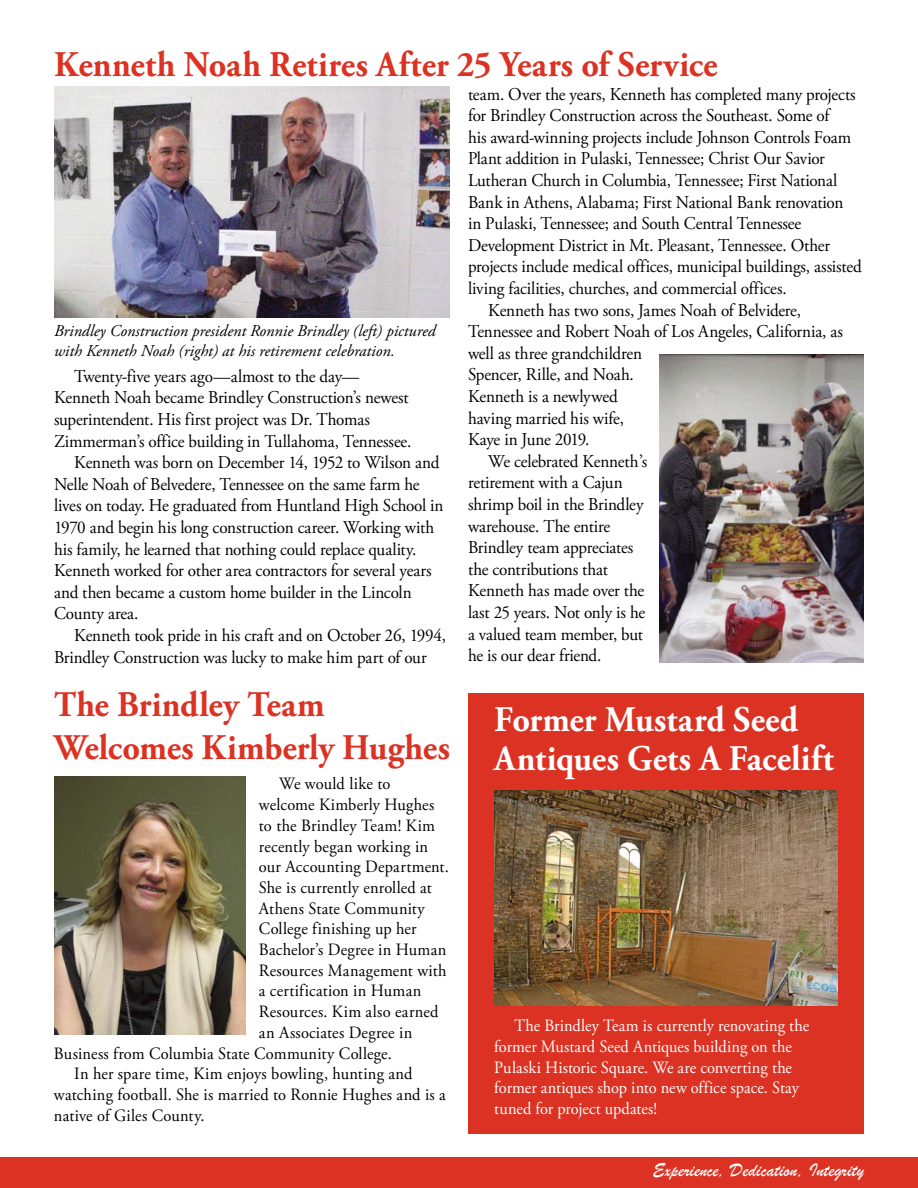
<style>
.page{position:relative;width:918px;height:1188px;background:#fff}
.page>*{position:absolute;margin:0;border:0;box-sizing:border-box;transform-origin:0 0}
.t1{font:700 36px/43.5px "Adobe Garamond Pro";letter-spacing:.005em;color:#db3223;scale:.95 1}
.t2{font:700 36px/39px "Adobe Garamond Pro";letter-spacing:.005em;color:#fff;scale:.95 1}
.t3{font:19.5px "Brush Script";color:#fff}
.t4{font:18px "Adobe Garamond Pro";letter-spacing:-.01em;color:#000;scale:.95 1}
.t5{font:17.25px "Adobe Garamond Pro";letter-spacing:.015em;color:#000;scale:.95 1}
.t6{font:17.25px/20.7px "Adobe Garamond Pro";color:#fff;scale:.95 1}
.t7{font:italic 16.5px/19.8px "Adobe Garamond Pro";color:#000}
</style>
<div class="page">
<div style="left:0;top:1157px;width:918px;height:31px;background:#db3223"></div>
<div style="left:468px;top:694px;width:396px;height:440px;background:#db3223"></div>
<img style="left:54px;top:777px;width:191px;height:258px">
<img style="left:494px;top:790px;width:344px;height:216px">
<img style="left:54px;top:87px;width:396px;height:231px">
<img style="left:660px;top:354px;width:204px;height:309px">
<h1 class="t1" style="left:54px;top:43px;width:700px">Kenneth Noah Retires After 25 Years of Service</h1>
<p class="t7" style="left:54px;top:321px;width:383px">Brindley Construction president Ronnie Brindley (left) pictured with Kenneth Noah (right) at his retirement celebration.</p>
<p class="t4" style="left:74px;top:365px;width:302px">Twenty-five years ago—almost to the day—</p>
<p class="t4" style="left:54px;top:387px;width:375px">Kenneth Noah became Brindley Construction’s newest</p>
<p class="t4" style="left:54px;top:408px;width:334px">superintendent. His first project was Dr. Thomas</p>
<p class="t4" style="left:54px;top:430px;width:378px">Zimmerman’s office building in Tullahoma, Tennessee.</p>
<p class="t4" style="left:74px;top:452px;width:386px">Kenneth was born on December 14, 1952 to Wilson and</p>
<p class="t4" style="left:54px;top:473px;width:386px">Nelle Noah of Belvedere, Tennessee on the same farm he</p>
<p class="t4" style="left:54px;top:495px;width:412px">lives on today. He graduated from Huntland High School in</p>
<p class="t4" style="left:54px;top:516px;width:402px">1970 and begin his long construction career. Working with</p>
<p class="t4" style="left:54px;top:538px;width:383px">his family, he learned that nothing could replace quality.</p>
<p class="t4" style="left:54px;top:560px;width:399px">Kenneth worked for other area contractors for several years</p>
<p class="t4" style="left:54px;top:581px;width:378px">and then became a custom home builder in the Lincoln</p>
<p class="t4" style="left:54px;top:603px;width:90px">County area.</p>
<p class="t4" style="left:74px;top:624px;width:393px">Kenneth took pride in his craft and on October 26, 1994,</p>
<p class="t4" style="left:54px;top:646px;width:394px">Brindley Construction was lucky to make him part of our</p>
<h1 class="t1" style="left:54px;top:683px;width:418px">The Brindley Team<br>Welcomes Kimberly Hughes</h1>
<p class="t5" style="left:279px;top:774px;width:118px">We would like to</p>
<p class="t5" style="left:259px;top:794px;width:186px">welcome Kimberly Hughes</p>
<p class="t5" style="left:259px;top:815px;width:187px">to the Brindley Team! Kim</p>
<p class="t5" style="left:259px;top:836px;width:180px">recently began working in</p>
<p class="t5" style="left:259px;top:856px;width:202px">our Accounting Department.</p>
<p class="t5" style="left:259px;top:877px;width:184px">She is currently enrolled at</p>
<p class="t5" style="left:259px;top:898px;width:176px">Athens State Community</p>
<p class="t5" style="left:259px;top:919px;width:167px">College finishing up her</p>
<p class="t5" style="left:259px;top:939px;width:199px">Bachelor’s Degree in Human</p>
<p class="t5" style="left:259px;top:960px;width:199px">Resources Management with</p>
<p class="t5" style="left:259px;top:981px;width:173px">a certification in Human</p>
<p class="t5" style="left:259px;top:1001px;width:190px">Resources. Kim also earned</p>
<p class="t5" style="left:259px;top:1022px;width:163px">an Associates Degree in</p>
<p class="t5" style="left:54px;top:1043px;width:357px">Business from Columbia State Community College.</p>
<p class="t5" style="left:74px;top:1063px;width:358px">In her spare time, Kim enjoys bowling, hunting and</p>
<p class="t5" style="left:54px;top:1084px;width:414px">watching football. She is married to Ronnie Hughes and is a</p>
<p class="t5" style="left:54px;top:1105px;width:160px">native of Giles County.</p>
<p class="t4" style="left:468px;top:83px;width:410px">team. Over the years, Kenneth has completed many projects</p>
<p class="t4" style="left:468px;top:105px;width:382px">for Brindley Construction across the Southeast. Some of</p>
<p class="t4" style="left:468px;top:126px;width:405px">his award-winning projects include Johnson Controls Foam</p>
<p class="t4" style="left:468px;top:148px;width:377px">Plant addition in Pulaski, Tennessee; Christ Our Savior</p>
<p class="t4" style="left:468px;top:169px;width:390px">Lutheran Church in Columbia, Tennessee; First National</p>
<p class="t4" style="left:468px;top:191px;width:397px">Bank in Athens, Alabama; First National Bank renovation</p>
<p class="t4" style="left:468px;top:213px;width:352px">in Pulaski, Tennessee; and South Central Tennessee</p>
<p class="t4" style="left:468px;top:234px;width:383px">Development District in Mt. Pleasant, Tennessee. Other</p>
<p class="t4" style="left:468px;top:256px;width:416px">projects include medical offices, municipal buildings, assisted</p>
<p class="t4" style="left:468px;top:277px;width:337px">living facilities, churches, and commercial offices.</p>
<p class="t4" style="left:488px;top:299px;width:331px">Kenneth has two sons, James Noah of Belvidere,</p>
<p class="t4" style="left:468px;top:321px;width:396px">Tennessee and Robert Noah of Los Angeles, California, as</p>
<p class="t4" style="left:468px;top:342px;width:185px">well as three grandchildren</p>
<p class="t4" style="left:468px;top:364px;width:176px">Spencer, Rille, and Noah.</p>
<p class="t4" style="left:468px;top:385px;width:159px">Kenneth is a newlywed</p>
<p class="t4" style="left:468px;top:407px;width:166px">having married his wife,</p>
<p class="t4" style="left:468px;top:429px;width:129px">Kaye in June 2019.</p>
<p class="t4" style="left:488px;top:450px;width:169px">We celebrated Kenneth’s</p>
<p class="t4" style="left:468px;top:472px;width:164px">retirement with a Cajun</p>
<p class="t4" style="left:468px;top:493px;width:186px">shrimp boil in the Brindley</p>
<p class="t4" style="left:468px;top:515px;width:151px">warehouse. The entire</p>
<p class="t4" style="left:468px;top:537px;width:176px">Brindley team appreciates</p>
<p class="t4" style="left:468px;top:558px;width:149px">the contributions that</p>
<p class="t4" style="left:468px;top:580px;width:187px">Kenneth has made over the</p>
<p class="t4" style="left:468px;top:601px;width:188px">last 25 years. Not only is he</p>
<p class="t4" style="left:468px;top:623px;width:186px">a valued team member, but</p>
<p class="t4" style="left:468px;top:645px;width:142px">he is our dear friend.</p>
<h1 class="t2" style="left:494px;top:700px;width:359px">Former Mustard Seed<br>Antiques Gets A Facelift</h1>
<p class="t6" style="left:494px;top:1016px;width:333px;text-indent:20px">The Brindley Team is currently renovating the former Mustard Seed Antiques building on the Pulaski Historic Square. We are converting the former antiques shop into new office space. Stay tuned for project updates!</p>
<p class="t3" style="left:653px;top:1157px;width:213px">Experience, Dedication, Integrity</p>
</div>
